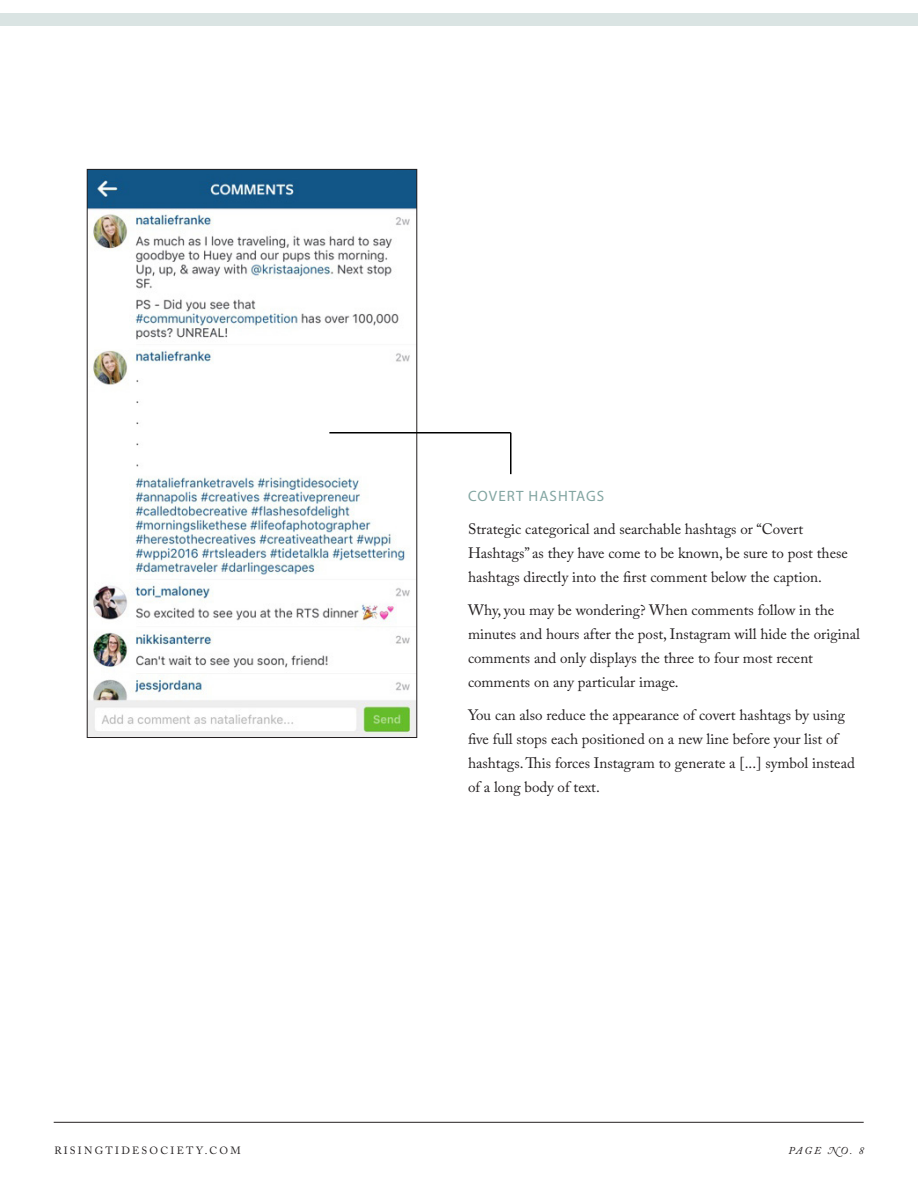
<style>
.page{position:relative;width:918px;height:1188px;background:#fff}
.page>*{position:absolute;margin:0;border:0;box-sizing:border-box;transform-origin:0 0}
.t1{font:15px/24px "Adobe Caslon Pro";color:#231f20}
.t2{font:15px "Myriad Pro";letter-spacing:.07em;color:#83a6a2}
.t3{font:10.5px "Adobe Caslon Pro";letter-spacing:.215em;color:#231f20}
.t4{font:italic 10.5px "Adobe Caslon Pro";letter-spacing:.205em;color:#231f20}
</style>
<div class="page">
<div style="left:0;top:13px;width:918px;height:13px;background:#dae4e3"></div>
<hr style="left:54px;top:1122px;width:810px;height:1px;background:#231f20">
<img style="left:89px;top:171px;width:326px;height:565px">
<hr style="left:329px;top:432px;width:182px;height:2px;background:#000">
<hr style="left:510px;top:433px;width:2px;height:41px;background:#000">
<p class="t2" style="left:468px;top:487px;width:138px">COVERT HASHTAGS</p>
<p class="t1" style="left:468px;top:517px;width:381px">Strategic categorical and searchable hashtags or “Covert<br>Hashtags” as they have come to be known, be sure to post these hashtags directly into the first comment below the caption.</p>
<p class="t1" style="left:468px;top:598px;width:393px">Why, you may be wondering? When comments follow in the minutes and hours after the post, Instagram will hide the original comments and only displays the three to four most recent comments on any particular image.</p>
<p class="t1" style="left:468px;top:703px;width:388px">You can also reduce the appearance of covert hashtags by using five full stops each positioned on a new line before your list of hashtags. This forces Instagram to generate a [...] symbol instead of a long body of text.</p>
<p class="t3" style="left:54px;top:1144px;width:188px">RISINGTIDESOCIETY.COM</p>
<p class="t4" style="left:788px;top:1144px;width:77px">PAGE NO. 8</p>
</div>
